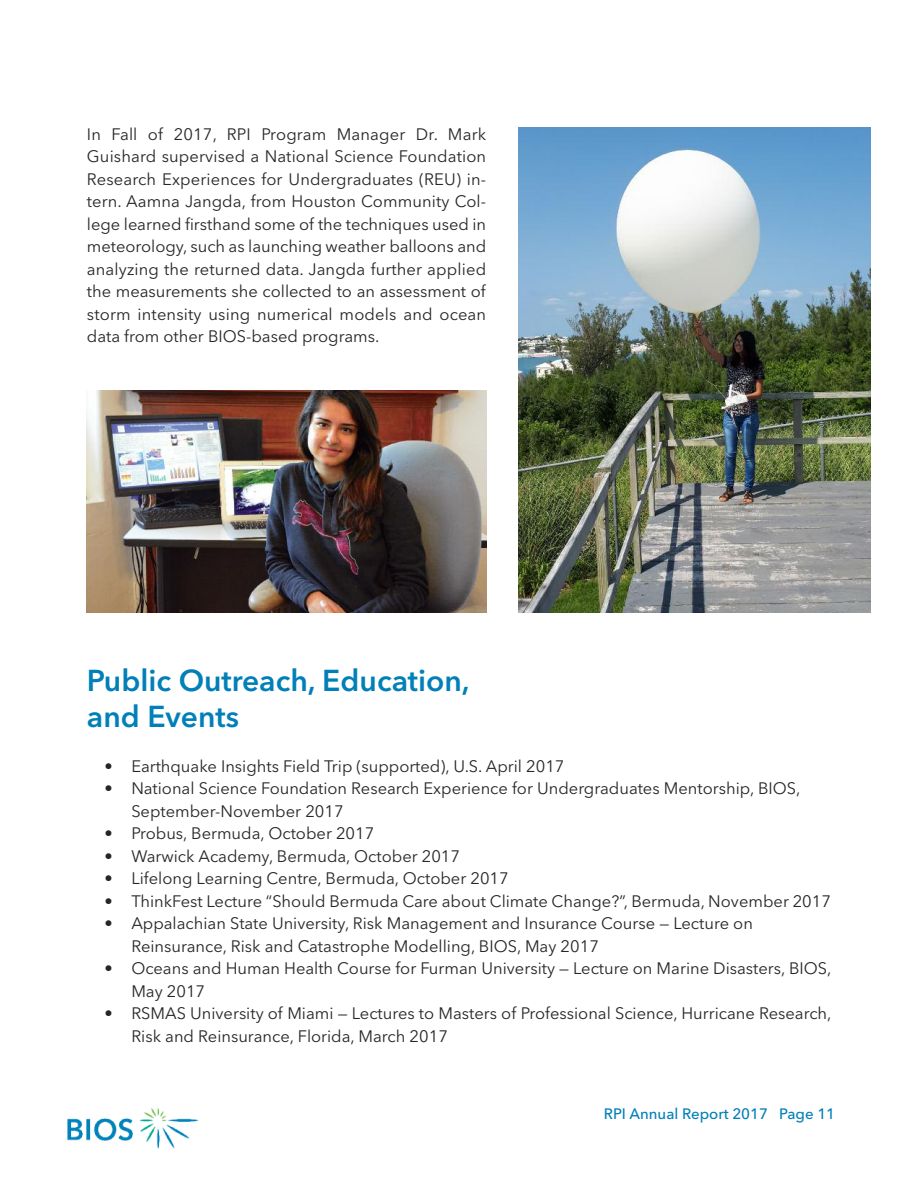
<style>
.page{position:relative;width:918px;height:1188px;background:#fff}
.page>*{position:absolute;margin:0;border:0;box-sizing:border-box;transform-origin:0 0}
.t1{font:600 30px/36px "Avenir Next LT Pro";color:#007fb8}
.t2{font:16.5px/22.5px "Avenir Next LT Pro";color:#272526}
.t3{font:500 15px "Avenir Next LT Pro";color:#007fb8}
</style>
<div class="page">
<img style="left:67px;top:1108px;width:131px;height:41px">
<img style="left:518px;top:127px;width:353px;height:485px">
<img style="left:87px;top:390px;width:399px;height:222px">
<p class="t2" style="left:87px;top:125px;width:401px;text-align:justify">In Fall of 2017, RPI Program Manager Dr. Mark Guishard supervised a National Science Foundation Research Experiences for Undergraduates (REU) in&shy;tern. Aamna Jangda, from Houston Community Col&shy;lege learned firsthand some of the techniques used in meteorology, such as launching weather balloons and analyzing the returned data. Jangda further applied the measurements she collected to an assessment of storm intensity using numerical models and ocean data from other BIOS-based programs.</p>
<h1 class="t1" style="left:87px;top:666px;width:384px">Public Outreach, Education, and Events</h1>
<p class="t2" style="left:104px;top:757px;width:462px">• Earthquake Insights Field Trip (supported), U.S. April 2017</p>
<p class="t2" style="left:131px;top:779px;width:671px;text-indent:-27px">• National Science Foundation Research Experience for Undergraduates Mentorship, BIOS,<br>September-November 2017</p>
<p class="t2" style="left:104px;top:824px;width:271px">• Probus, Bermuda, October 2017</p>
<p class="t2" style="left:104px;top:846px;width:357px">• Warwick Academy, Bermuda, October 2017</p>
<p class="t2" style="left:104px;top:869px;width:406px">• Lifelong Learning Centre, Bermuda, October 2017</p>
<p class="t2" style="left:104px;top:891px;width:728px">• ThinkFest Lecture “Should Bermuda Care about Climate Change?”, Bermuda, November 2017</p>
<p class="t2" style="left:131px;top:914px;width:623px;text-indent:-27px">• Appalachian State University, Risk Management and Insurance Course — Lecture on<br>Reinsurance, Risk and Catastrophe Modelling, BIOS, May 2017</p>
<p class="t2" style="left:131px;top:959px;width:702px;text-indent:-27px">• Oceans and Human Health Course for Furman University — Lecture on Marine Disasters, BIOS,<br>May 2017</p>
<p class="t2" style="left:131px;top:1004px;width:702px;text-indent:-27px">• RSMAS University of Miami — Lectures to Masters of Professional Science, Hurricane Research,<br>Risk and Reinsurance, Florida, March 2017</p>
<p class="t3" style="left:604px;top:1109px;width:233px">RPI Annual Report 2017 Page 11</p>
</div>
